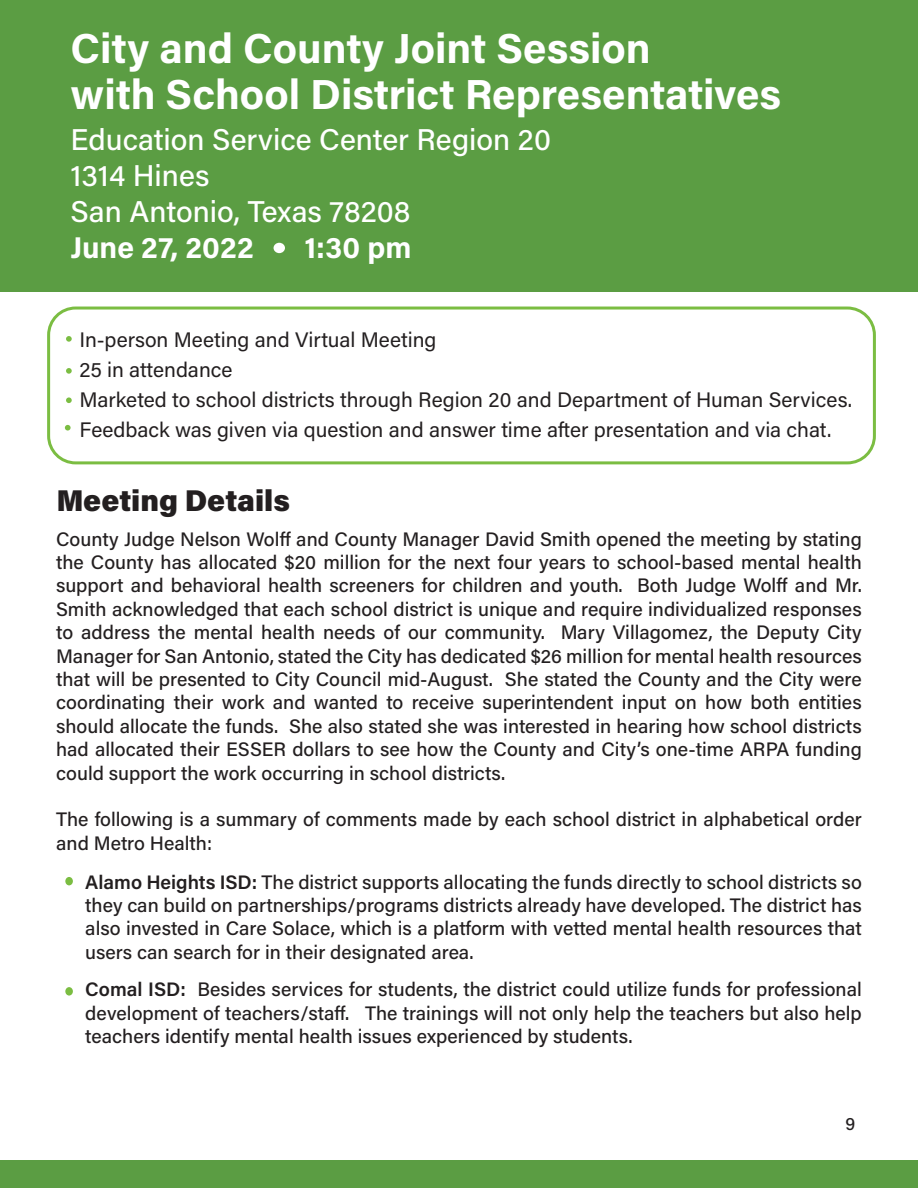
<style>
.page{position:relative;width:918px;height:1188px;background:#fff}
.page>*{position:absolute;margin:0;border:0;box-sizing:border-box;transform-origin:0 0}
.t1{font:700 42px "Acumin Pro";color:#fff}
.t2{font:500 30px "Acumin Pro";color:#fff}
.t3{font:700 30px "Acumin Pro";letter-spacing:.005em;color:#fff}
.t4{font:900 30px "Acumin Pro";color:#231f20}
.t5{font:21px "Acumin Pro";color:#231f20}
.t6{font:500 19.5px/23.4px "Acumin Pro";color:#231f20;text-align:justify}
.t7{font:500 18px "Acumin Pro";color:#231f20}
.s1{font-weight:600}
</style>
<div class="page">
<div style="left:0;top:1160px;width:918px;height:28px;background:#5b9d43"></div>
<div style="left:0;top:0;width:918px;height:292px;background:#5b9d43"></div>
<div style="left:47px;top:307px;width:829px;height:157px;border:3px solid #7bbd42;border-radius:27px"></div>
<div style="left:274px;top:243px;width:11px;height:10px;background:#fff;border-radius:50%"></div>
<svg style="left:66px;top:336px;width:6px;height:6px"></svg>
<svg style="left:66px;top:368px;width:6px;height:6px"></svg>
<svg style="left:66px;top:397px;width:6px;height:6px"></svg>
<svg style="left:65px;top:425px;width:6px;height:6px"></svg>
<div style="left:65px;top:877px;width:8px;height:8px;background:#7bbd42;border-radius:50%"></div>
<div style="left:65px;top:987px;width:8px;height:9px;background:#7bbd42;border-radius:50%"></div>
<p class="t1" style="left:71px;top:18px;width:582px">City and County Joint Session</p>
<p class="t1" style="left:71px;top:65px;width:712px">with School District Representatives</p>
<p class="t2" style="left:71px;top:118px;width:482px">Education Service Center Region 20</p>
<p class="t2" style="left:71px;top:154px;width:141px">1314 Hines</p>
<p class="t2" style="left:71px;top:190px;width:342px">San Antonio, Texas 78208</p>
<p class="t3" style="left:71px;top:226px;width:185px">June 27, 2022</p>
<p class="t3" style="left:305px;top:226px;width:108px">1:30 pm</p>
<p class="t5" style="left:80px;top:325px;width:359px">In-person Meeting and Virtual Meeting</p>
<p class="t5" style="left:80px;top:355px;width:155px">25 in attendance</p>
<p class="t5" style="left:80px;top:385px;width:774px">Marketed to school districts through Region 20 and Department of Human Services.</p>
<p class="t5" style="left:80px;top:415px;width:753px">Feedback was given via question and answer time after presentation and via chat.</p>
<p class="t4" style="left:56px;top:479px;width:235px">Meeting Details</p>
<p class="t6" style="left:56px;top:526px;width:807px">County Judge Nelson Wolff and County Manager David Smith opened the meeting by stating the County has allocated $20 million for the next four years to school-based mental health support and behavioral health screeners for children and youth. Both Judge Wolff and Mr.<br>Smith acknowledged that each school district is unique and require individualized responses to address the mental health needs of our community. Mary Villagomez, the Deputy City Manager for San Antonio, stated the City has dedicated $26 million for mental health resources that will be presented to City Council mid-August. She stated the County and the City were coordinating their work and wanted to receive superintendent input on how both entities should allocate the funds. She also stated she was interested in hearing how school districts had allocated their ESSER dollars to see how the County and City’s one-time ARPA funding could support the work occurring in school districts.</p>
<p class="t6" style="left:56px;top:807px;width:807px">The following is a summary of comments made by each school district in alphabetical order and Metro Health:</p>
<p class="t6" style="left:85px;top:869px;width:778px"><span class="s1">Alamo Heights ISD:</span> The district supports allocating the funds directly to school districts so they can build on partnerships/programs districts already have developed. The district has also invested in Care Solace, which is a platform with vetted mental health resources that users can search for in their designated area.</p>
<p class="t6" style="left:85px;top:977px;width:778px"><span class="s1">Comal ISD:</span> Besides services for students, the district could utilize funds for professional development of teachers/staff. The trainings will not only help the teachers but also help teachers identify mental health issues experienced by students.</p>
<p class="t7" style="left:846px;top:1111px;width:11px">9</p>
</div>
